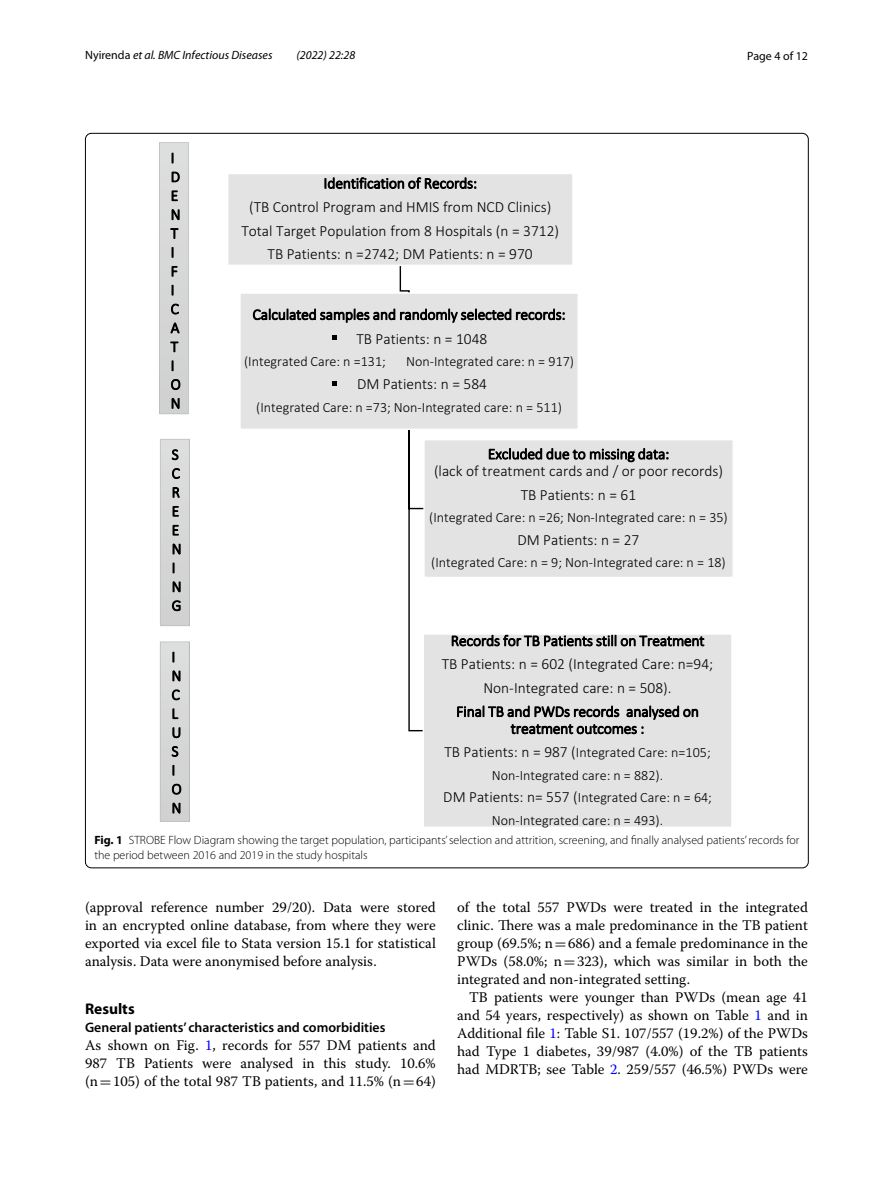
<style>
.page{position:relative;width:893px;height:1187px;background:#fff}
.page>*{position:absolute;margin:0;border:0;box-sizing:border-box;transform-origin:0 0}
.t1{font:300 15.45px/18.9px "Calibri";color:#000}
.t2{font:15.45px/23.5px "Calibri Light 2";color:#000;text-align:center}
.t3{font:15.45px/23.5px "Calibri Light 5";color:#000;text-align:center}
.t4{font:15.45px "Calibri Light 4";color:#000}
.t5{font:15.45px "Calibri Light 3";letter-spacing:-.005em;color:#000}
.t6{font:700 15.45px "Myriad Pro";color:#000}
.t7{font:14.7px/18px "Warnock Pro";color:#000;text-align:justify}
.t8{font:300 14.1px/22.5px "Calibri";color:#000;text-align:center}
.t9{font:14.1px "Calibri Light 4";color:#000}
.t10{font:600 13.8px "Myriad Pro";color:#000}
.t11{font:300 12px/15px "Myriad Pro";color:#000}
.t12{font:italic 12px "Myriad Pro";color:#000}
.t13{font:12px "Myriad Pro";color:#000}
.s1{font-style:normal}
.s2{font-family:"Calibri Light 2"}
.s3{font-family:"Calibri Light 5"}
.s4{font-family:"Calibri Light 5";font-weight:400}
.s5{font-size:15.45px}
.s6{font-weight:700}
.s7{color:#00f}
.s8{font-family:"MTSY"}
</style>
<div class="page">
<svg style="left:399px;top:266px;width:24px;height:466px"></svg>
<div style="left:227px;top:173px;width:347px;height:93px;background:#e3e3e3;border:1px solid #fff"></div>
<div style="left:239px;top:292px;width:340px;height:138px;background:#e3e3e3;border:1px solid #fff"></div>
<svg style="left:332px;top:336px;width:4px;height:4px"></svg>
<svg style="left:332px;top:381px;width:5px;height:5px"></svg>
<div style="left:423px;top:634px;width:309px;height:193px;background:#e3e3e3"></div>
<div style="left:423px;top:633px;width:310px;height:195px;border:1px solid #fff"></div>
<div style="left:424px;top:439px;width:309px;height:138px;background:#e3e3e3"></div>
<div style="left:423px;top:439px;width:311px;height:139px;border:1px solid #fff"></div>
<img style="left:160px;top:142px;width:30px;height:679px">
<p class="t12" style="left:85px;top:48px;width:189px"><span class="s1">Nyirenda</span> et al. BMC Infectious Diseases</p>
<p class="t12" style="left:296px;top:48px;width:60px">(2022) 22:28</p>
<p class="t13" style="left:747px;top:48px;width:62px">Page 4 of 12</p>
<p class="t1" style="left:171px;top:148px;width:12px">I<br>D<br>E<br>N<br>T<br>I<br>F<br>I<br>C<br>A<br>T<br>I<br>O<br>N</p>
<p class="t1" style="left:172px;top:445px;width:11px">S<br>C<br>R<br>E<br>E<br>N<br>I<br>N<br>G</p>
<p class="t2" style="left:241px;top:171px;width:319px">Identification of Records:<br>(TB Control Program and HMIS from NCD Clinics)<br>Total Target Population from 8 Hospitals (n = 3712)<br>TB Patients: n =2742; DM Patients: n = 970</p>
<p class="t5" style="left:253px;top:305px;width:314px"><span class="s2">Calcul</span>ated samples and randomly selected records:</p>
<p class="t4" style="left:356px;top:329px;width:132px">TB Patients: n = 1048</p>
<p class="t9" style="left:244px;top:353px;width:143px">(Integrated Care: n =131;</p>
<p class="t9" style="left:406px;top:353px;width:169px">Non-Integrated care: n = 917)</p>
<p class="t4" style="left:357px;top:374px;width:131px">DM Patients: n = 584</p>
<p class="t9" style="left:256px;top:398px;width:307px">(Integrated Care: n =73; Non-Integrated care: n = 511)</p>
<p class="t1" style="left:434px;top:445px;width:290px;line-height:17.1px;text-align:center">Excluded due to missing data:<br>(lack of treatment cards and / or poor records)</p>
<p class="t1" style="left:521px;top:485px;width:117px">TB Patients: n = 61</p>
<p class="t8" style="left:429px;top:506px;width:300px">(Integrated Care: n =26; Non-Integrated care: n = 35)</p>
<p class="t1" style="left:517px;top:530px;width:124px">DM Patients: n = 27</p>
<p class="t8" style="left:431px;top:551px;width:296px">(Integrated Care: n = 9; Non-Integrated care: n = 18)</p>
<p class="t4" style="left:451px;top:631px;width:255px">Records for TB Patients still on Treatmen<span class="s3">t</span></p>
<p class="t3" style="left:442px;top:652px;width:273px">TB Patients: n = 602 (Integrated Care: n=94;<br>Non-Integrated care: n = 508).<br>Final TB and PWDs records analysed on</p>
<p class="t1" style="left:511px;top:718px;width:135px"><span class="s4">treat</span>ment outcomes :</p>
<p class="t8" style="left:443px;top:741px;width:270px"><span class="s5">TB Patients: n = 987 (</span>Integrated Care: n=105; Non-Integrated care: n = 882).<br><span class="s5">DM Patients: n= 557 (</span>Integrated Care: n = 64; Non-Integrated care: n = 493).</p>
<p class="t1" style="left:172px;top:647px;width:12px">I<br>N<br>C<br>L<br>U<br>S<br>I<br>O<br>N</p>
<p class="t11" style="left:94px;top:832px;width:706px"><span class="s6">Fig. 1</span> STROBE Flow Diagram showing the target population, participants’ selection and attrition, screening, and finally analysed patients’ records for the period between 2016 and 2019 in the study hospitals</p>
<p class="t7" style="left:85px;top:897px;width:352px">(approval reference number 29/20). Data were stored in an encrypted online database, from where they were exported via excel file to Stata version 15.1 for statistical analysis. Data were anonymised before analysis.</p>
<p class="t6" style="left:85px;top:999px;width:51px">Results</p>
<p class="t10" style="left:85px;top:1018px;width:302px">General patients’ characteristics and comorbidities</p>
<p class="t7" style="left:85px;top:1036px;width:352px">As shown on Fig. <span class="s7">1</span>, records for 557 DM patients and 987 TB Patients were analysed in this study. 10.6% (n<span class="s8">=</span>105) of the total 987 TB patients, and 11.5% (n<span class="s8">=</span>64)</p>
<p class="t7" style="left:457px;top:897px;width:352px">of the total 557 PWDs were treated in the integrated clinic. There was a male predominance in the TB patient group (69.5%; n<span class="s8">=</span>686) and a female predominance in the PWDs (58.0%; n<span class="s8">=</span>323), which was similar in both the integrated and non-integrated setting.</p>
<p class="t7" style="left:457px;top:987px;width:352px;text-indent:12px">TB patients were younger than PWDs (mean age 41 and 54 years, respectively) as shown on Table <span class="s7">1</span> and in Additional file <span class="s7">1</span>: Table S1. 107/557 (19.2%) of the PWDs had Type 1 diabetes, 39/987 (4.0%) of the TB patients had MDRTB; see Table <span class="s7">2</span>. 259/557 (46.5%) PWDs were</p>
</div>
